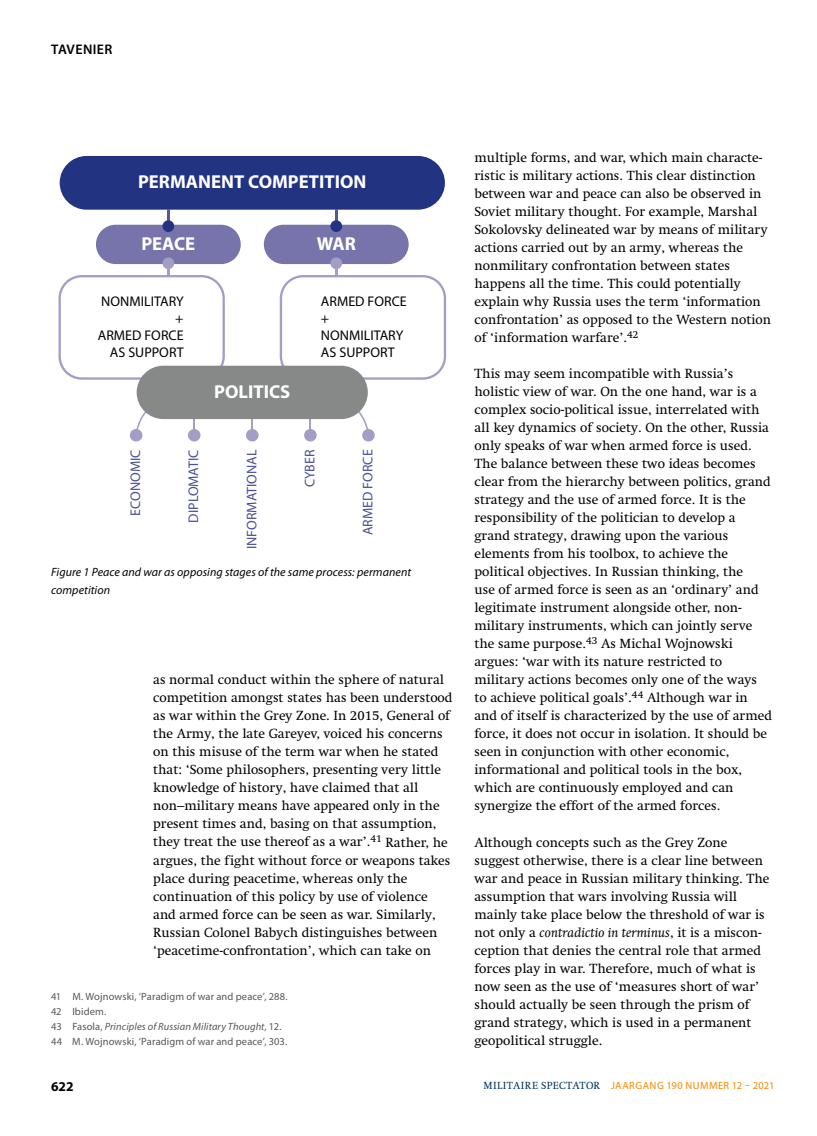
<style>
.page{position:relative;width:817px;height:1136px;background:#fff}
.page>*{position:absolute;margin:0;border:0;box-sizing:border-box;transform-origin:0 0}
.t1{font:700 18.75px "Myriad Pro";color:#fff}
.t2{font:14.1px/16.8px "Myriad Pro";color:#000;text-align:right}
.t3{font:14.1px "Myriad Pro";color:#494f93}
.t4{font:600 13.95px "Myriad Pro";letter-spacing:.03em;color:#000}
.t5{font:13.5px/18px "Swift LT Std";color:#000}
.t6{font:700 13.5px "Myriad Pro";color:#000}
.t7{font:italic 12px/18px "Myriad Pro";letter-spacing:.005em;color:#000}
.t8{font:10.5px/15px "Myriad Pro";letter-spacing:.01em;color:#555756}
.t9{font:10.5px "Myriad Pro";letter-spacing:.045em;color:#f38a00}
.s1{font-style:italic}
.s2{font-family:"Swift LT Std";color:#00355f}
</style>
<div class="page">
<svg style="left:136px;top:406px;width:16px;height:29px"></svg>
<svg style="left:356px;top:407px;width:12px;height:26px"></svg>
<hr style="left:193px;top:414px;width:2px;height:20px;background:#a29ec5">
<hr style="left:251px;top:414px;width:2px;height:21px;background:#a29ec5">
<svg style="left:309px;top:419px;width:2px;height:10px"></svg>
<div style="left:60px;top:156px;width:385px;height:54px;background:#223382;border-radius:27px"></div>
<div style="left:96px;top:225px;width:145px;height:39px;background:#7674ab;border-radius:20px"></div>
<div style="left:264px;top:225px;width:144px;height:39px;background:#7674ab;border-radius:20px"></div>
<div style="left:137px;top:365px;width:231px;height:54px;background:#878988;border-radius:27px"></div>
<div style="left:130px;top:429px;width:12px;height:12px;background:#a29ec5;border-radius:50%"></div>
<div style="left:188px;top:429px;width:12px;height:12px;background:#a29ec5;border-radius:50%"></div>
<div style="left:246px;top:429px;width:12px;height:12px;background:#a29ec5;border-radius:50%"></div>
<div style="left:304px;top:429px;width:12px;height:12px;background:#a29ec5;border-radius:50%"></div>
<div style="left:362px;top:429px;width:12px;height:12px;background:#a29ec5;border-radius:50%"></div>
<svg style="left:58px;top:264px;width:167px;height:115px"></svg>
<svg style="left:167px;top:210px;width:2px;height:10px"></svg>
<svg style="left:335px;top:210px;width:2px;height:10px"></svg>
<div style="left:162px;top:257px;width:12px;height:12px;background:#a29ec5;border-radius:50%"></div>
<div style="left:162px;top:220px;width:12px;height:12px;background:#223382;border-radius:50%"></div>
<div style="left:330px;top:220px;width:12px;height:12px;background:#223382;border-radius:50%"></div>
<svg style="left:280px;top:264px;width:166px;height:115px"></svg>
<div style="left:330px;top:257px;width:12px;height:12px;background:#a29ec5;border-radius:50%"></div>
<p class="t4" style="left:51px;top:40px;width:63px">TAVENIER</p>
<h1 class="t1" style="left:138px;top:170px;width:230px">PERMANENT COMPETITION</h1>
<h1 class="t1" style="left:141px;top:231px;width:55px">PEACE</h1>
<h1 class="t1" style="left:317px;top:231px;width:40px">WAR</h1>
<p class="t2" style="left:98px;top:293px;width:87px">NONMILITARY +<br>ARMED FORCE<br>AS SUPPORT</p>
<p class="t2" style="left:321px;top:293px;width:87px;text-align:left">ARMED FORCE +<br>NONMILITARY<br>AS SUPPORT</p>
<h1 class="t1" style="left:214px;top:379px;width:78px">POLITICS</h1>
<p class="t3" style="left:127px;top:515px;width:68px;rotate:-90deg">ECONOMIC</p>
<p class="t3" style="left:185px;top:522px;width:75px;rotate:-90deg">DIPLOMATIC</p>
<p class="t3" style="left:243px;top:549px;width:101px;rotate:-90deg">INFORMATIONAL</p>
<p class="t3" style="left:301px;top:487px;width:39px;rotate:-90deg">CYBER</p>
<p class="t3" style="left:359px;top:535px;width:87px;rotate:-90deg">ARMED FORCE</p>
<p class="t7" style="left:51px;top:563px;width:361px">Figure 1 Peace and war as opposing stages of the same process: permanent competition</p>
<p class="t5" style="left:153px;top:671px;width:301px">as normal conduct within the sphere of natural competition amongst states has been understood as war within the Grey Zone. In 2015, General of the Army, the late Gareyev, voiced his concerns on this misuse of the term war when he stated that: ‘Some philosophers, presenting very little knowledge of history, have claimed that all non–military means have appeared only in the present times and, basing on that assumption, they treat the use thereof as a war’.<sup>41</sup> Rather, he argues, the fight without force or weapons takes place during peacetime, whereas only the continuation of this policy by use of violence and armed force can be seen as war. Similarly, Russian Colonel Babych distinguishes between ‘peacetime-confrontation’, which can take on</p>
<p class="t8" style="left:51px;top:988px;width:238px">41 M. Wojnowski, ‘Paradigm of war and peace’, 288.<br>42 Ibidem.<br>43 Fasola, <span class="s1">Principles of Russian Military Thought</span>, 12.<br>44 M. Wojnowski, ‘Paradigm of war and peace’, 303.</p>
<p class="t5" style="left:474px;top:149px;width:298px">multiple forms, and war, which main characte&shy;ristic is military actions. This clear distinction between war and peace can also be observed in Soviet military thought. For example, Marshal Sokolovsky delineated war by means of military actions carried out by an army, whereas the nonmilitary confrontation between states happens all the time. This could potentially explain why Russia uses the term ‘information confrontation’ as opposed to the Western notion of ‘information warfare’.<sup>42</sup></p>
<p class="t5" style="left:474px;top:365px;width:299px">This may seem incompatible with Russia’s holistic view of war. On the one hand, war is a complex socio-political issue, interrelated with all key dynamics of society. On the other, Russia only speaks of war when armed force is used.<br>The balance between these two ideas becomes clear from the hierarchy between politics, grand strategy and the use of armed force. It is the responsibility of the politician to develop a grand strategy, drawing upon the various elements from his toolbox, to achieve the political objectives. In Russian thinking, the<br>use of armed force is seen as an ‘ordinary’ and legitimate instrument alongside other, non&shy;military instruments, which can jointly serve the same purpose.<sup>43</sup> As Michal Wojnowski argues: ‘war with its nature restricted to military actions becomes only one of the ways to achieve political goals’.<sup>44</sup> Although war in and of itself is characterized by the use of armed force, it does not occur in isolation. It should be seen in conjunction with other economic, informational and political tools in the box, which are continuously employed and can synergize the effort of the armed forces.</p>
<p class="t5" style="left:474px;top:833px;width:296px">Although concepts such as the Grey Zone suggest otherwise, there is a clear line between war and peace in Russian military thinking. The assumption that wars involving Russia will mainly take place below the threshold of war is not only a <span class="s1">contradictio in terminus</span>, it is a miscon&shy;ception that denies the central role that armed forces play in war. Therefore, much of what is now seen as the use of ‘measures short of war’ should actually be seen through the prism of grand strategy, which is used in a permanent geopolitical struggle.</p>
<p class="t6" style="left:51px;top:1077px;width:24px">622</p>
<p class="t9" style="left:483px;top:1078px;width:292px"><span class="s2">MILITAIRE SPECTATOR</span> JAARGANG 190 NUMMER 12 – 2021</p>
</div>
